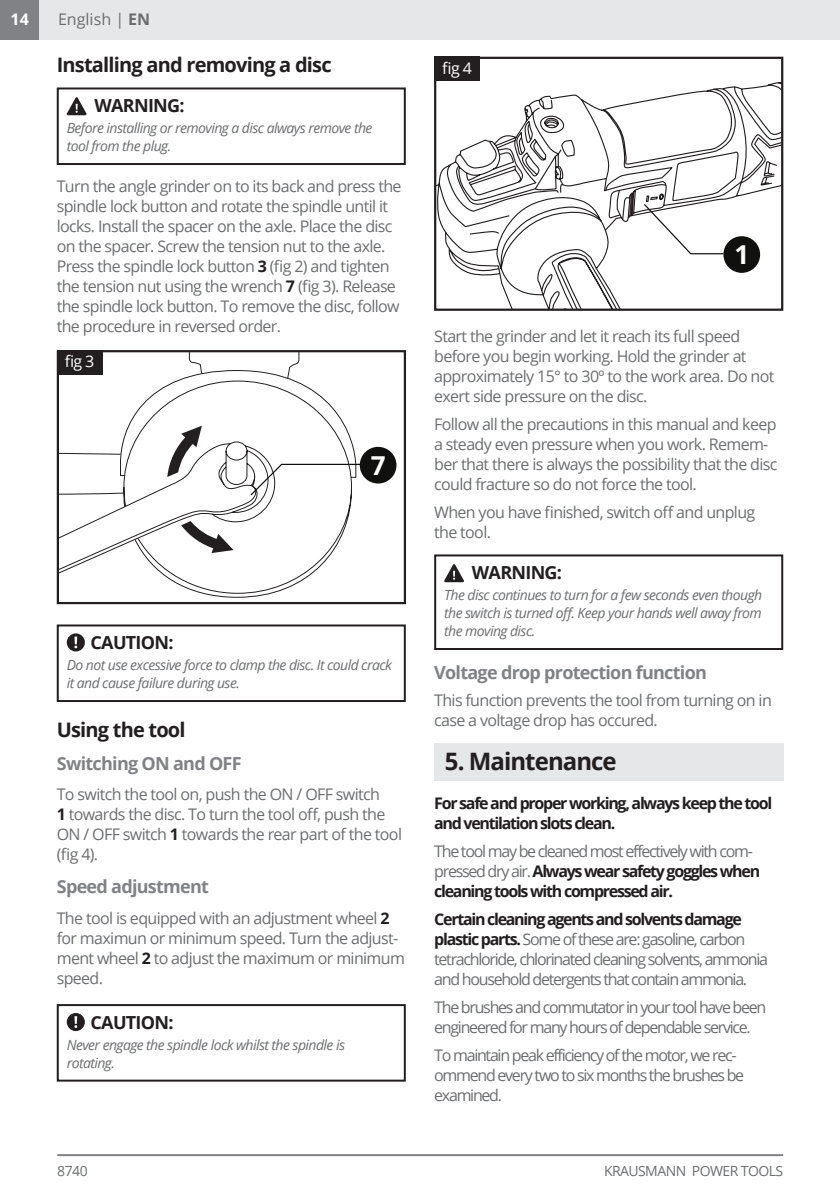
<style>
.page{position:relative;width:840px;height:1191px;background:#fff}
.page>*{position:absolute;margin:0;border:0;box-sizing:border-box;transform-origin:0 0}
.t1{font:700 26px "Open Sans";color:#fff}
.t2{font:700 24px "Open Sans";letter-spacing:-.04em;color:#231f20}
.t3{font:700 20px "Open Sans";letter-spacing:-.04em;color:#231f20}
.t4{font:700 18px "Open Sans";letter-spacing:-.04em;color:#808285}
.t5{font:700 18px "Open Sans";letter-spacing:-.04em;color:#231f20}
.t6{font:16px/20px "Open Sans";letter-spacing:-.04em;color:#6c6d70}
.t7{font:16px/20px "Open Sans";letter-spacing:-.08em;color:#6c6d70}
.t8{font:700 16px/20px "Open Sans";letter-spacing:-.08em;color:#231f20}
.t9{font:16px "Open Sans";color:#6c6d70}
.t10{font:16px "Open Sans";color:#fff}
.t11{font:700 16px "Open Sans";color:#fff}
.t12{font:italic 14px/18px "Open Sans";letter-spacing:-.04em;color:#6c6d70}
.t13{font:14px "Open Sans";letter-spacing:-.04em;color:#6c6d70}
.s1{font-weight:700}
.s2{font-weight:700;color:#231f20}
.s3{font-weight:400;color:#6c6d70}
</style>
<div class="page">
<div style="left:0;top:0;width:40px;height:40px;background:#808285"></div>
<hr style="left:57px;top:1154px;width:725px;height:2px;background:#808285">
<svg style="left:437px;top:71px;width:342px;height:237px"></svg>
<div style="left:434px;top:57px;width:348px;height:254px;border:2px solid #231f20"></div>
<svg style="left:642px;top:203px;width:82px;height:52px"></svg>
<div style="left:723px;top:236px;width:36px;height:37px;background:#10110f;border-radius:50%"></div>
<svg style="left:179px;top:497px;width:173px;height:101px"></svg>
<svg style="left:60px;top:353px;width:239px;height:232px"></svg>
<svg style="left:181px;top:521px;width:52px;height:32px"></svg>
<div style="left:57px;top:350px;width:349px;height:254px;border:2px solid #231f20"></div>
<svg style="left:120px;top:370px;width:239px;height:127px"></svg>
<div style="left:359px;top:447px;width:37px;height:36px;background:#10110f;border-radius:50%"></div>
<div style="left:40px;top:0;width:799px;height:40px;background:#e6e7e9"></div>
<div style="left:57px;top:87px;width:348px;height:78px;border:2px solid #231f20"></div>
<svg style="left:66px;top:97px;width:21px;height:18px"></svg>
<div style="left:57px;top:350px;width:45px;height:24px;background:#231f20"></div>
<div style="left:57px;top:624px;width:348px;height:78px;border:2px solid #231f20"></div>
<div style="left:67px;top:633px;width:18px;height:18px;background:#231f20;border-radius:50%"></div>
<svg style="left:74px;top:636px;width:3px;height:12px"></svg>
<div style="left:434px;top:554px;width:348px;height:96px;border:2px solid #231f20"></div>
<svg style="left:444px;top:564px;width:20px;height:18px"></svg>
<div style="left:434px;top:57px;width:45px;height:24px;background:#231f20"></div>
<div style="left:57px;top:1004px;width:348px;height:77px;border:2px solid #231f20"></div>
<div style="left:67px;top:1013px;width:18px;height:18px;background:#231f20;border-radius:50%"></div>
<svg style="left:74px;top:1016px;width:3px;height:12px"></svg>
<div style="left:434px;top:742px;width:349px;height:38px;background:#e6e7e9"></div>
<p class="t11" style="left:11px;top:8px;width:20px">14</p>
<p class="t9" style="left:58px;top:8px;width:94px">English | <span class="s1">EN</span></p>
<p class="t3" style="left:57px;top:51px;width:276px">Installing and removing a disc</p>
<p class="t5" style="left:94px;top:93px;width:92px">WARNING:</p>
<p class="t12" style="left:67px;top:119px;width:307px">Before installing or removing a disc always remove the tool from the plug.</p>
<p class="t6" style="left:57px;top:176px;width:346px">Turn the angle grinder on to its back and press the spindle lock button and rotate the spindle until it locks. Install the spacer on the axle. Place the disc on the spacer. Screw the tension nut to the axle.<br>Press the spindle lock button <span class="s2">3</span> (fig 2) and tighten the tension nut using the wrench <span class="s2">7</span> (fig 3). Release the spindle lock button. To remove the disc, follow the procedure in reversed order.</p>
<p class="t10" style="left:65px;top:351px;width:31px">fig 3</p>
<h1 class="t1" style="left:370px;top:447px;width:16px">7</h1>
<p class="t5" style="left:90px;top:630px;width:84px">CAUTION:</p>
<p class="t12" style="left:67px;top:655px;width:326px">Do not use excessive force to clamp the disc. It could crack it and cause failure during use.</p>
<p class="t3" style="left:57px;top:715px;width:130px">Using the tool</p>
<p class="t4" style="left:57px;top:750px;width:186px">Switching ON and OFF</p>
<p class="t6" style="left:57px;top:784px;width:346px">To switch the tool on, push the ON / OFF switch<br><span class="s2">1</span> towards the disc. To turn the tool off, push the ON / OFF switch <span class="s2">1</span> towards the rear part of the tool (fig 4).</p>
<p class="t4" style="left:57px;top:873px;width:154px">Speed adjustment</p>
<p class="t6" style="left:57px;top:907px;width:349px">The tool is equipped with an adjustment wheel <span class="s2">2 </span>for maximun or minimum speed. Turn the adjust&shy;ment wheel <span class="s2">2</span> to adjust the maximum or minimum speed.</p>
<p class="t5" style="left:90px;top:1009px;width:84px">CAUTION:</p>
<p class="t12" style="left:67px;top:1035px;width:279px">Never engage the spindle lock whilst the spindle is rotating.</p>
<p class="t10" style="left:442px;top:57px;width:31px">fig 4</p>
<h1 class="t1" style="left:734px;top:236px;width:16px">1</h1>
<p class="t6" style="left:434px;top:326px;width:341px">Start the grinder and let it reach its full speed before you begin working. Hold the grinder at approximately 15° to 30º to the work area. Do not exert side pressure on the disc.</p>
<p class="t6" style="left:434px;top:414px;width:344px">Follow all the precautions in this manual and keep a steady even pressure when you work. Remem&shy;ber that there is always the possibility that the disc could fracture so do not force the tool.</p>
<p class="t6" style="left:434px;top:502px;width:322px">When you have finished, switch off and unplug the tool.</p>
<p class="t5" style="left:471px;top:560px;width:92px">WARNING:</p>
<p class="t12" style="left:444px;top:586px;width:319px;text-align:justify">The disc continues to turn for a few seconds even though the switch is turned off. Keep your hands well away from the moving disc.</p>
<p class="t4" style="left:434px;top:659px;width:274px">Voltage drop protection function</p>
<p class="t6" style="left:434px;top:690px;width:339px">This function prevents the tool from turning on in case a voltage drop has occured.</p>
<h2 class="t2" style="left:444px;top:744px;width:173px">5. Maintenance</h2>
<p class="t8" style="left:434px;top:792px;width:339px">For safe and proper working, always keep the tool and ventilation slots clean.</p>
<p class="t8" style="left:434px;top:840px;width:327px"><span class="s3">Τhe tool may be cleaned most effectively with com&shy;pressed dry air.</span> Always wear safety goggles when cleaning tools with compressed air.</p>
<p class="t7" style="left:434px;top:908px;width:335px"><span class="s2">Certain cleaning agents and solvents damage plastic parts.</span> Some of these are: gasoline, carbon tetrachloride, chlorinated cleaning solvents, ammonia and household detergents that contain ammonia.</p>
<p class="t7" style="left:434px;top:996px;width:333px">The brushes and commutator in your tool have been engineered for many hours of dependable service.</p>
<p class="t7" style="left:434px;top:1044px;width:311px">To maintain peak efficiency of the motor, we rec&shy;ommend every two to six months the brushes be examined.</p>
<p class="t13" style="left:57px;top:1161px;width:32px">8740</p>
<p class="t13" style="left:603px;top:1161px;width:181px">KRAUSMANN POWER TOOLS</p>
</div>
